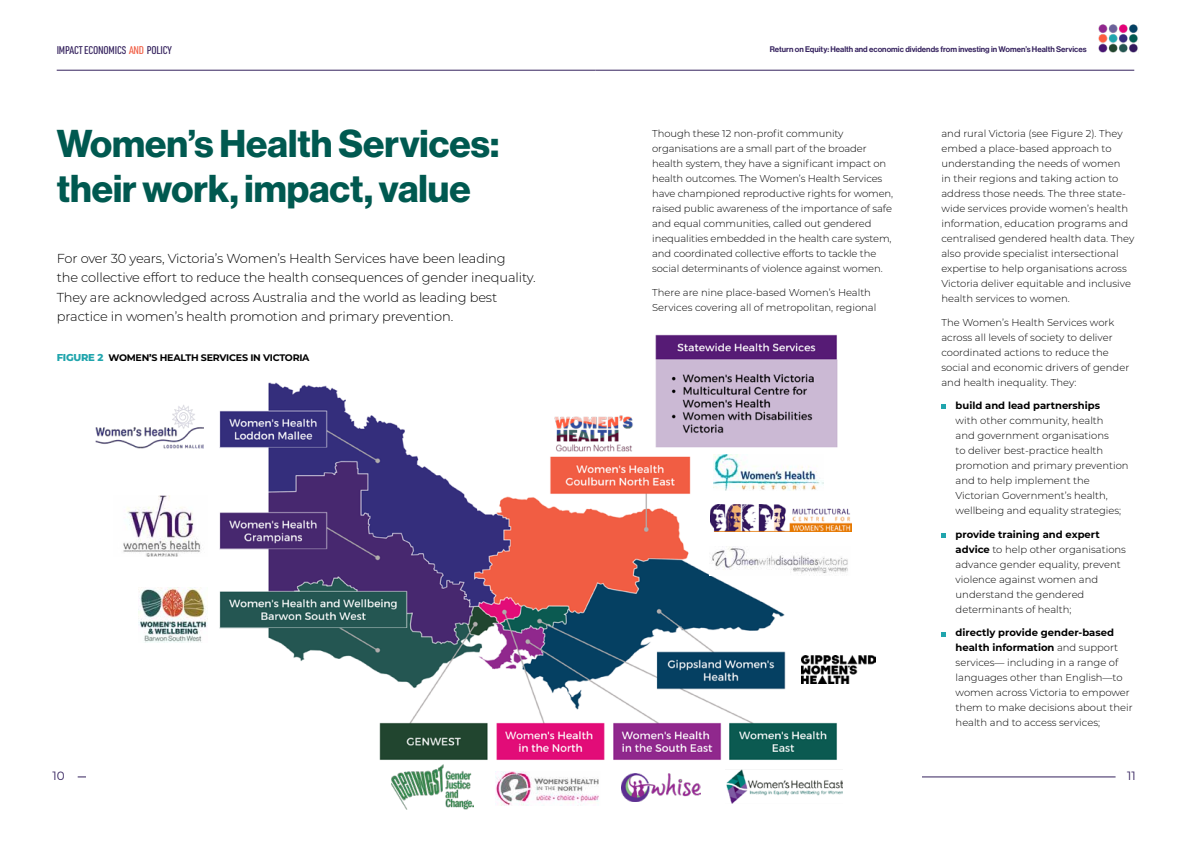
<style>
.page{position:relative;width:1191px;height:842px;background:#fff}
.page>*{position:absolute;margin:0;border:0;box-sizing:border-box;transform-origin:0 0}
.t1{font:38px/45.6px "N Haas Grotesk DS Pro 75 Bd";color:#005950}
.t2{font:300 13px/19px "Montserrat";letter-spacing:-.01em;color:#000}
.t3{font:12px "Montserrat";color:#34215d}
.t4{font:500 11px "URWDIN Cond";letter-spacing:-.02em;color:#34215d}
.t5{font:300 10px/15px "Montserrat";color:#000}
.t6{font:700 10px "Montserrat";color:#000}
.t7{font:700 9.5px "Montserrat";letter-spacing:-.025em;color:#000}
.t8{font:8px "N Haas Grotesk DS Pro 65 Md";color:#34215d}
.s1{color:#f15d43}
.s2{font-weight:800;font-size:10px;color:#20a5ad}
.s3{font-weight:700}
</style>
<div class="page">
<hr style="left:595px;top:777px;width:520px;height:1px;background:#34215d">
<hr style="left:78px;top:777px;width:517px;height:1px;background:#34215d">
<hr style="left:595px;top:70px;width:539px;height:1px;background:#34215d">
<hr style="left:57px;top:70px;width:538px;height:1px;background:#34215d">
<img style="left:1098px;top:24px;width:40px;height:29px">
<div style="left:86px;top:308px;width:836px;height:477px;background:#fff"></div>
<img style="left:207px;top:334px;width:642px;height:436px">
<svg style="left:941px;top:405px;width:5px;height:4px"></svg>
<svg style="left:941px;top:533px;width:5px;height:5px"></svg>
<svg style="left:941px;top:632px;width:5px;height:4px"></svg>
<img style="left:801px;top:656px;width:74px;height:28px">
<img style="left:495px;top:771px;width:104px;height:34px">
<img style="left:138px;top:587px;width:69px;height:55px">
<img style="left:554px;top:415px;width:79px;height:36px">
<img style="left:96px;top:405px;width:107px;height:43px">
<img style="left:622px;top:774px;width:78px;height:28px">
<img style="left:726px;top:770px;width:116px;height:33px">
<img style="left:714px;top:454px;width:110px;height:37px">
<img style="left:709px;top:547px;width:140px;height:28px">
<img style="left:710px;top:504px;width:142px;height:27px">
<img style="left:391px;top:765px;width:83px;height:44px">
<img style="left:123px;top:495px;width:78px;height:61px">
<p class="t4" style="left:57px;top:43px;width:117px">IMPACT ECONOMICS <span class="s1">AND</span> POLICY</p>
<p class="t8" style="left:769px;top:45px;width:318px">Return on Equity: Health and economic dividends from investing in Women’s Health Services</p>
<h1 class="t1" style="left:57px;top:121px;width:444px">Women’s Health Services: their work, impact, value</h1>
<p class="t2" style="left:57px;top:249px;width:480px">For over 30 years, Victoria’s Women’s Health Services have been leading<br>the collective effort to reduce the health consequences of gender inequality.<br>They are acknowledged across Australia and the world as leading best practice in women’s health promotion and primary prevention.</p>
<p class="t7" style="left:57px;top:351px;width:254px"><span class="s2">FIGURE 2</span> WOMEN’S HEALTH SERVICES IN VICTORIA</p>
<p class="t5" style="left:652px;top:126px;width:242px">Though these 12 non-profit community organisations are a small part of the broader health system, they have a significant impact on health outcomes. The Women’s Health Services have championed reproductive rights for women, raised public awareness of the importance of safe and equal communities, called out gendered inequalities embedded in the health care system, and coordinated collective efforts to tackle the social determinants of violence against women.</p>
<p class="t5" style="left:652px;top:284px;width:226px">There are nine place-based Women’s Health<br>Services covering all of metropolitan, regional</p>
<p class="t5" style="left:941px;top:126px;width:194px">and rural Victoria (see Figure 2). They embed a place-based approach to understanding the needs of women<br>in their regions and taking action to address those needs. The three state&shy;wide services provide women’s health information, education programs and centralised gendered health data. They also provide specialist intersectional expertise to help organisations across Victoria deliver equitable and inclusive health services to women.</p>
<p class="t5" style="left:941px;top:314px;width:189px">The Women’s Health Services work across all levels of society to deliver coordinated actions to reduce the social and economic drivers of gender and health inequality. They:</p>
<p class="t6" style="left:955px;top:398px;width:146px">build and lead partnerships</p>
<p class="t5" style="left:955px;top:413px;width:174px">with other community, health<br>and government organisations<br>to deliver best-practice health promotion and primary prevention and to help implement the<br>Victorian Government’s health, wellbeing and equality strategies;</p>
<p class="t5" style="left:955px;top:526px;width:172px"><span class="s3">provide training and expert advice</span> to help other organisations advance gender equality, prevent violence against women and understand the gendered determinants of health;</p>
<p class="t5" style="left:955px;top:625px;width:178px"><span class="s3">directly provide gender-based health information</span> and support services— including in a range of languages other than English—to women across Victoria to empower them to make decisions about their health and to access services;</p>
<p class="t3" style="left:52px;top:768px;width:14px">10</p>
<p class="t3" style="left:1127px;top:768px;width:10px">11</p>
</div>
